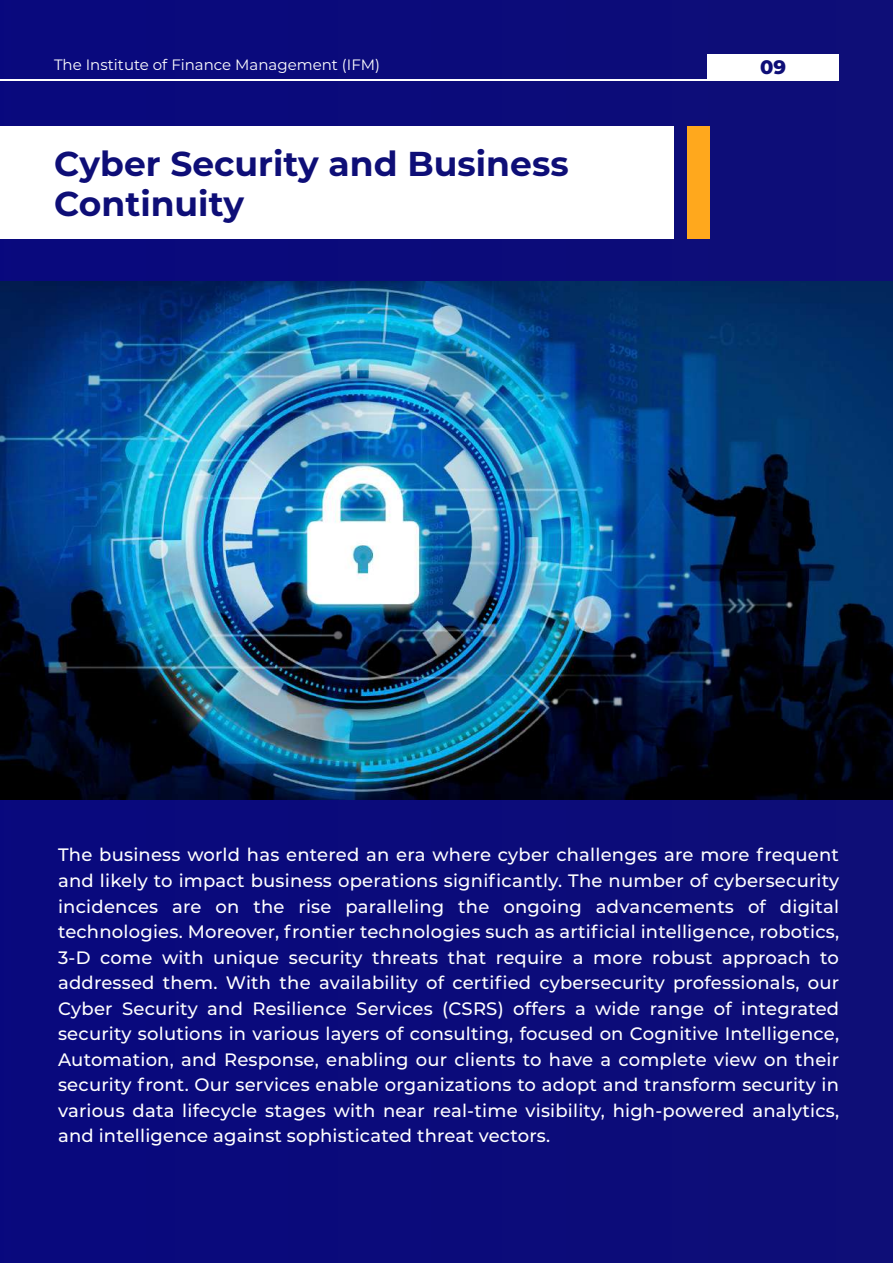
<style>
.page{position:relative;width:893px;height:1263px;background:#0b0b7a}
.page>*{position:absolute;margin:0;border:0;box-sizing:border-box;transform-origin:0 0}
.t1{font:700 34.5px/40.5px "Montserrat";color:#0e0e77}
.t2{font:800 19.5px "Montserrat";color:#0e0e77}
.t3{font:500 18px/25.5px "Montserrat";letter-spacing:.01em;color:#fff;text-align:justify}
.t4{font:15px "Montserrat";color:#fff}
</style>
<div class="page">
<hr style="left:0;top:80px;width:839px;height:1px;background:#fff">
<div style="left:707px;top:54px;width:132px;height:27px;background:#fff"></div>
<div style="left:0;top:127px;width:674px;height:112px;background:#fff"></div>
<div style="left:687px;top:127px;width:22px;height:112px;background:#ffa81d"></div>
<img style="left:0;top:281px;width:893px;height:518px">
<p class="t4" style="left:54px;top:55px;width:328px">The Institute of Finance Management (IFM)</p>
<p class="t2" style="left:760px;top:53px;width:28px">09</p>
<h1 class="t1" style="left:54px;top:141px;width:516px">Cyber Security and Business<br>Continuity</h1>
<p class="t3" style="left:58px;top:842px;width:783px">The business world has entered an era where cyber challenges are more frequent and likely to impact business operations significantly. The number of cybersecurity incidences are on the rise paralleling the ongoing advancements of digital technologies. Moreover, frontier technologies such as artificial intelligence, robotics, 3-D come with unique security threats that require a more robust approach to addressed them. With the availability of certified cybersecurity professionals, our Cyber Security and Resilience Services (CSRS) offers a wide range of integrated security solutions in various layers of consulting, focused on Cognitive Intelligence, Automation, and Response, enabling our clients to have a complete view on their security front. Our services enable organizations to adopt and transform security in various data lifecycle stages with near real-time visibility, high-powered analytics, and intelligence against sophisticated threat vectors.</p>
</div>
